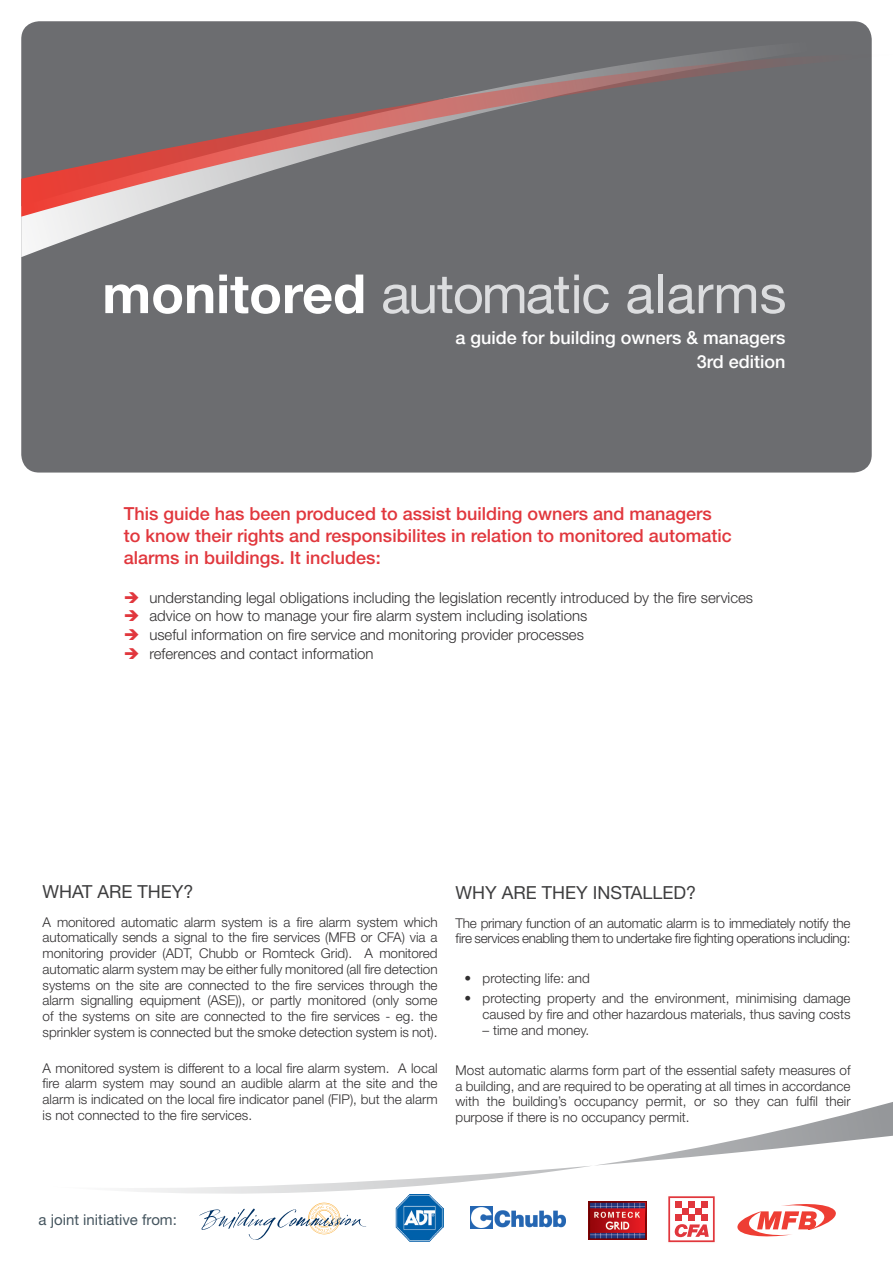
<style>
.page{position:relative;width:893px;height:1263px;background:#fff}
.page>*{position:absolute;margin:0;border:0;box-sizing:border-box;transform-origin:0 0}
.Body_Corp{font:54px "Helvetica Neue";letter-spacing:-.02em;color:#dcdddf}
.body_red_55{font:500 18px/21.8px "Helvetica Neue";color:#e1373d}
.t1{font:500 18px "Helvetica Neue";color:#fff}
._2_MAIN_HEADING{font:18px "Helvetica Neue";color:#3e3e3f}
.BODY_COPY_TABS_2{font:300 15px "Helvetica Neue";color:#312f30}
.t2{font:15px "Helvetica Neue";color:#45555f}
._2_BODY_COPY{font:300 13.5px/15.8px "Helvetica Neue";letter-spacing:-.005em;color:#312f30;text-align:justify}
.Body_Corp-2{font:300 13.5px/15.8px "Helvetica Neue";color:#312f30;text-align:justify}
.s1{font-weight:700;color:#fff}
.s2{color:#e1373d}
</style>
<div class="page">
<div style="left:21px;top:21px;width:851px;height:452px;background:#6c6d70;border-radius:18px"></div>
<svg style="left:21px;top:37px;width:851px;height:220px"></svg>
<svg style="left:199px;top:1202px;width:167px;height:38px"></svg>
<svg style="left:737px;top:1204px;width:98px;height:33px"></svg>
<div style="left:667px;top:1195px;width:49px;height:48px;border:2px solid #fefefd"></div>
<div style="left:668px;top:1196px;width:47px;height:46px;border:2px solid #e1373d"></div>
<svg style="left:674px;top:1224px;width:35px;height:13px"></svg>
<div style="left:675px;top:1201px;width:7px;height:7px;background:#e1373d"></div>
<div style="left:688px;top:1201px;width:7px;height:7px;background:#e1373d"></div>
<div style="left:701px;top:1201px;width:7px;height:7px;background:#e1373d"></div>
<svg style="left:682px;top:1208px;width:6px;height:6px"></svg>
<svg style="left:695px;top:1208px;width:6px;height:6px"></svg>
<div style="left:675px;top:1214px;width:7px;height:7px;background:#e1373d"></div>
<div style="left:688px;top:1214px;width:7px;height:7px;background:#e1373d"></div>
<div style="left:701px;top:1214px;width:7px;height:7px;background:#e1373d"></div>
<img style="left:470px;top:1206px;width:95px;height:23px">
<img style="left:395px;top:1195px;width:49px;height:47px">
<img style="left:588px;top:1202px;width:58px;height:37px">
<svg style="left:21px;top:53px;width:851px;height:164px"></svg>
<svg style="left:127px;top:1102px;width:766px;height:93px"></svg>
<p class="Body_Corp" style="left:102px;top:262px;width:686px"><span class="s1">monitored</span> automatic alarms</p>
<p class="t1" style="left:455px;top:327px;width:332px">a guide for building owners &amp; managers</p>
<p class="t1" style="left:697px;top:351px;width:90px">3rd edition</p>
<p class="body_red_55" style="left:124px;top:503px;width:609px">This guide has been produced to assist building owners and managers to know their rights and responsibilites in relation to monitored automatic alarms in buildings. It includes:</p>
<p class="BODY_COPY_TABS_2" style="left:124px;top:588px;width:631px"><span class="s2">➔</span> understanding legal obligations including the legislation recently introduced by the fire services</p>
<p class="BODY_COPY_TABS_2" style="left:124px;top:607px;width:465px"><span class="s2">➔</span> advice on how to manage your fire alarm system including isolations</p>
<p class="BODY_COPY_TABS_2" style="left:124px;top:626px;width:462px"><span class="s2">➔</span> useful information on fire service and monitoring provider processes</p>
<p class="BODY_COPY_TABS_2" style="left:124px;top:644px;width:251px"><span class="s2">➔</span> references and contact information</p>
<p class="_2_MAIN_HEADING" style="left:43px;top:881px;width:153px">WHAT ARE THEY?</p>
<p class="_2_BODY_COPY" style="left:43px;top:914px;width:396px">A monitored automatic alarm system is a fire alarm system which automatically sends a signal to the fire services (MFB or CFA) via a monitoring provider (ADT, Chubb or Romteck Grid). A monitored automatic alarm system may be either fully monitored (all fire detection systems on the site are connected to the fire services through the alarm signalling equipment (ASE)), or partly monitored (only some of the systems on site are connected to the fire services - eg. the sprinkler system is connected but the smoke detection system is not).</p>
<p class="Body_Corp-2" style="left:43px;top:1060px;width:396px">A monitored system is different to a local fire alarm system. A local fire alarm system may sound an audible alarm at the site and the alarm is indicated on the local fire indicator panel (FIP), but the alarm is not connected to the fire services.</p>
<p class="_2_MAIN_HEADING" style="left:456px;top:882px;width:242px">WHY ARE THEY INSTALLED?</p>
<p class="_2_BODY_COPY" style="left:456px;top:915px;width:396px">The primary function of an automatic alarm is to immediately notify the fire services enabling them to undertake fire fighting operations including:</p>
<p class="_2_BODY_COPY" style="left:465px;top:970px;width:127px">• protecting life: and</p>
<p class="_2_BODY_COPY" style="left:465px;top:990px;width:387px;text-align:right">• protecting property and the environment, minimising damage caused by fire and other hazardous materials, thus saving costs</p>
<p class="_2_BODY_COPY" style="left:483px;top:1022px;width:108px">– time and money.</p>
<p class="_2_BODY_COPY" style="left:456px;top:1062px;width:396px">Most automatic alarms form part of the essential safety measures of a building, and are required to be operating at all times in accordance with the building’s occupancy permit, or so they can fulfil their purpose if there is no occupancy permit.</p>
<p class="t2" style="left:39px;top:1211px;width:140px">a joint initiative from:</p>
</div>
